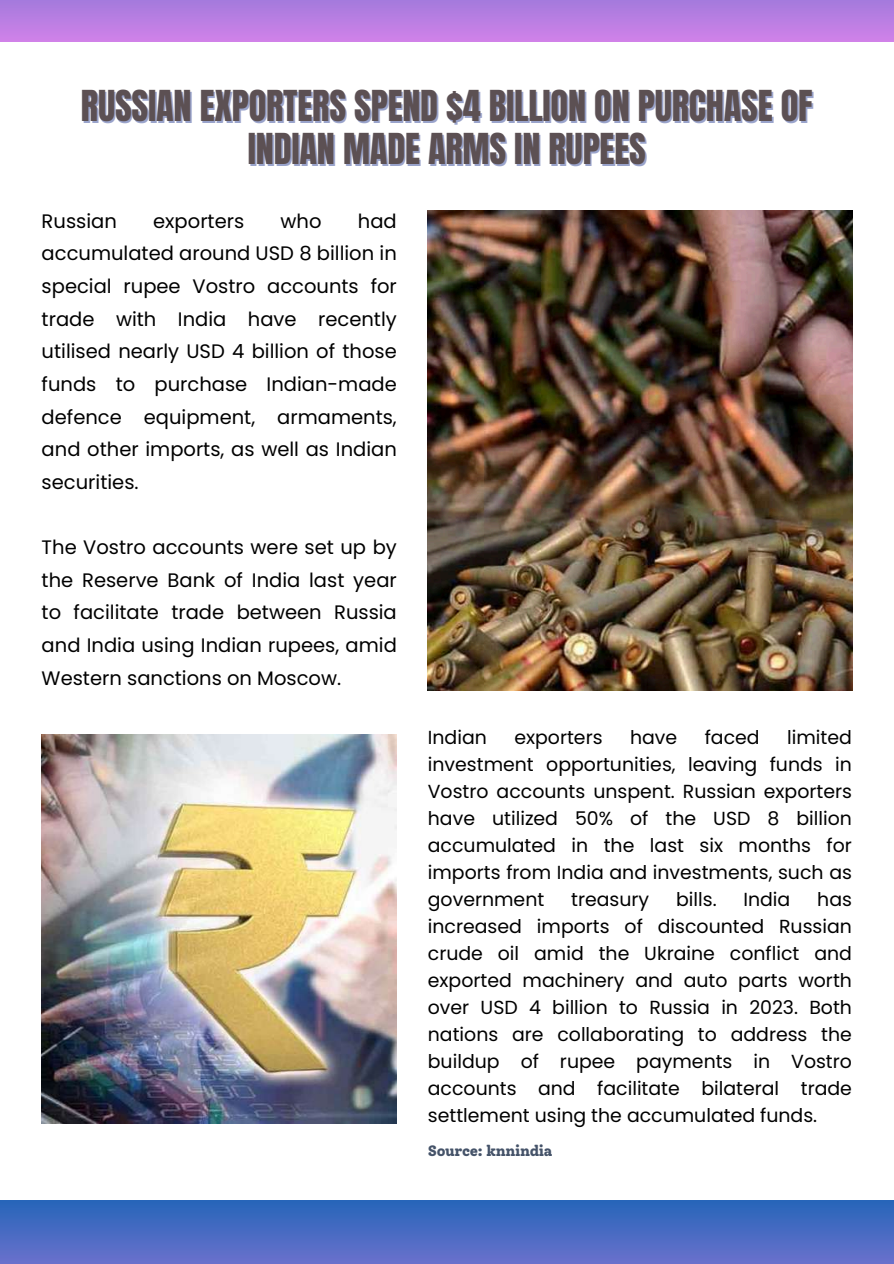
<style>
.page{position:relative;width:894px;height:1264px;background:#fff}
.page>*{position:absolute;margin:0;border:0;box-sizing:border-box;transform-origin:0 0}
.t1{font:36.3px/42.8px "Anton";letter-spacing:-.005em;color:#5c5053;text-align:center}
.t2{font:19.5px/32.7px "Poppins";color:#000;text-align:justify}
.t3{font:18.9px/27px "Poppins";color:#000;text-align:justify}
.t4{font:800 15px "Solway";letter-spacing:-.025em;color:#455369}
</style>
<div class="page">
<img style="left:428px;top:211px;width:424px;height:479px">
<img style="left:42px;top:734px;width:354px;height:389px">
<div style="left:0;top:0;width:893px;height:42px;background:linear-gradient(to bottom,#a47adc,#d082e9)"></div>
<div style="left:0;top:1200px;width:893px;height:63px;background:linear-gradient(to bottom,#2665b9,#6970cc)"></div>
<h1 class="t1" style="left:81px;top:85px;width:733px">RUSSIAN EXPORTERS SPEND $4 BILLION ON PURCHASE OF<br>INDIAN MADE ARMS IN RUPEES</h1>
<p class="t2" style="left:42px;top:204px;width:77px">Russian</p>
<p class="t2" style="left:153px;top:204px;width:92px">exporters</p>
<p class="t2" style="left:280px;top:204px;width:42px">who</p>
<p class="t2" style="left:42px;top:204px;width:356px;text-indent:316px">had accumulated around USD 8 billion in special rupee Vostro accounts for trade with India have recently utilised nearly USD 4 billion of those funds to purchase Indian-made defence equipment, armaments, and other imports, as well as Indian securities.</p>
<p class="t2" style="left:42px;top:531px;width:356px">The Vostro accounts were set up by the Reserve Bank of India last year to facilitate trade between Russia and India using Indian rupees, amid Western sanctions on Moscow.</p>
<p class="t3" style="left:428px;top:723px;width:60px">Indian</p>
<p class="t3" style="left:514px;top:723px;width:90px">exporters</p>
<p class="t3" style="left:630px;top:723px;width:49px">have</p>
<p class="t3" style="left:704px;top:723px;width:56px">faced</p>
<p class="t3" style="left:428px;top:723px;width:425px;text-indent:359px">limited investment opportunities, leaving funds in Vostro accounts unspent. Russian exporters have utilized 50% of the USD 8 billion accumulated in the last six months for imports from India and investments, such as government</p>
<p class="t3" style="left:571px;top:885px;width:79px">treasury</p>
<p class="t3" style="left:676px;top:885px;width:42px">bills.</p>
<p class="t3" style="left:743px;top:885px;width:48px">India</p>
<p class="t3" style="left:428px;top:885px;width:425px;text-indent:389px">has increased imports of discounted Russian crude oil amid the Ukraine conflict and exported machinery and auto parts worth over USD 4 billion to Russia in 2023. Both nations are collaborating to address the buildup of rupee payments in Vostro accounts and facilitate bilateral trade settlement using the accumulated funds.</p>
<p class="t4" style="left:428px;top:1141px;width:126px">Source: knnindia</p>
</div>
